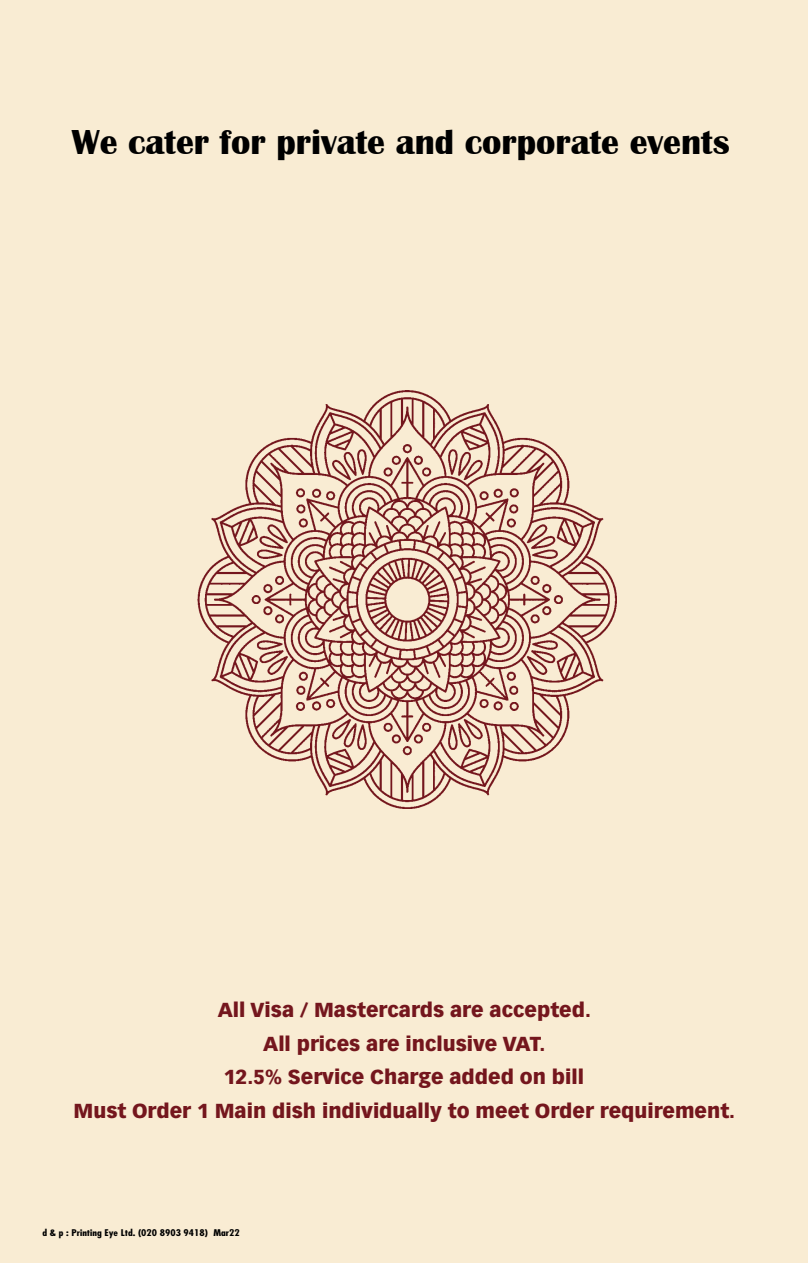
<style>
.page{position:relative;width:808px;height:1263px;background:#f9ecd3}
.page>*{position:absolute;margin:0;border:0;box-sizing:border-box;transform-origin:0 0}
.t1{font:700 35.7px "Britannic";color:#000}
.t2{font:900 19.95px/33.6px "Vectora LT Std";color:#74161d;text-align:center}
.t3{font:700 condensed 9px "Futura";color:#000;scale:1.2 1}
</style>
<div class="page">
<img style="left:198px;top:390px;width:418px;height:418px">
<h1 class="t1" style="left:72px;top:122px;width:659px">We cater for private and corporate events</h1>
<p class="t2" style="left:74px;top:993px;width:663px">All Visa / Mastercards are accepted.<br>All prices are inclusive VAT.<br>12.5% Service Charge added on bill<br>Must Order 1 Main dish individually to meet Order requirement.</p>
<p class="t3" style="left:43px;top:1227px;width:166px">d &amp; p : Printing Eye Ltd. (020 8903 9418) Mar22</p>
</div>
